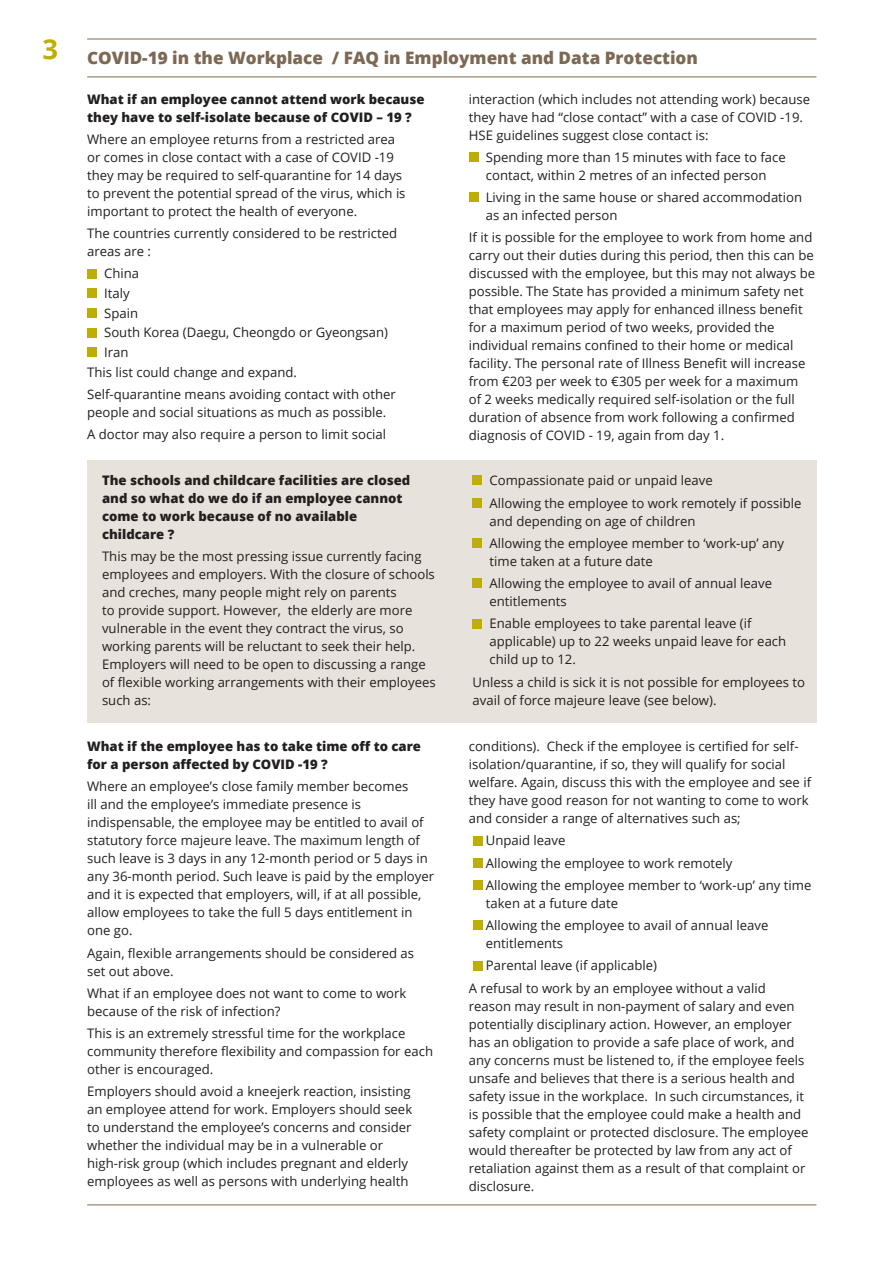
<style>
.page{position:relative;width:893px;height:1263px;background:#fff}
.page>*{position:absolute;margin:0;border:0;box-sizing:border-box;transform-origin:0 0}
.t1{font:800 17.1px "Open Sans";color:#7c6954}
.t2{font:13.2px/18px "Open Sans";color:#231f20}
.t3{font:800 13.2px/18px "Open Sans";color:#231f20}
</style>
<div class="page">
<div style="left:87px;top:460px;width:729px;height:263px;background:#e8e2dc"></div>
<div style="left:87px;top:269px;width:10px;height:9px;background:#bfae02"></div>
<div style="left:87px;top:288px;width:10px;height:10px;background:#bfae02"></div>
<div style="left:87px;top:308px;width:10px;height:10px;background:#bfae02"></div>
<div style="left:87px;top:328px;width:10px;height:9px;background:#bfae02"></div>
<div style="left:87px;top:348px;width:10px;height:9px;background:#bfae02"></div>
<div style="left:469px;top:152px;width:9px;height:10px;background:#bfae02"></div>
<div style="left:469px;top:193px;width:9px;height:9px;background:#bfae02"></div>
<div style="left:472px;top:476px;width:10px;height:9px;background:#bfae02"></div>
<div style="left:472px;top:498px;width:10px;height:9px;background:#bfae02"></div>
<div style="left:472px;top:538px;width:10px;height:10px;background:#bfae02"></div>
<div style="left:472px;top:578px;width:10px;height:10px;background:#bfae02"></div>
<div style="left:472px;top:619px;width:10px;height:9px;background:#bfae02"></div>
<hr style="left:87px;top:77px;width:729px;height:1px;background:#7c6954">
<hr style="left:87px;top:1204px;width:729px;height:1px;background:#7c6954">
<hr style="left:87px;top:39px;width:729px;height:1px;background:#7c6954">
<div style="left:473px;top:836px;width:10px;height:9px;background:#bfae02"></div>
<div style="left:473px;top:858px;width:10px;height:10px;background:#bfae02"></div>
<div style="left:473px;top:880px;width:10px;height:10px;background:#bfae02"></div>
<div style="left:473px;top:920px;width:10px;height:10px;background:#bfae02"></div>
<div style="left:473px;top:961px;width:10px;height:9px;background:#bfae02"></div>
<p class="t1" style="left:43px;top:45px;width:657px"><sup>3</sup> COVID-19 in the Workplace / FAQ in Employment and Data Protection</p>
<p class="t3" style="left:87px;top:89px;width:339px">What if an employee cannot attend work because they have to self-isolate because of COVID – 19 ?</p>
<p class="t2" style="left:87px;top:130px;width:320px">Where an employee returns from a restricted area or comes in close contact with a case of COVID -19 they may be required to self-quarantine for 14 days to prevent the potential spread of the virus, which is important to protect the health of everyone.</p>
<p class="t2" style="left:87px;top:224px;width:311px">The countries currently considered to be restricted areas are :</p>
<p class="t2" style="left:104px;top:264px;width:37px">China</p>
<p class="t2" style="left:104px;top:284px;width:27px">Italy</p>
<p class="t2" style="left:104px;top:304px;width:35px">Spain</p>
<p class="t2" style="left:104px;top:323px;width:285px">South Korea (Daegu, Cheongdo or Gyeongsan)</p>
<p class="t2" style="left:104px;top:343px;width:26px">Iran</p>
<p class="t2" style="left:87px;top:363px;width:211px">This list could change and expand.</p>
<p class="t2" style="left:87px;top:385px;width:310px">Self-quarantine means avoiding contact with other people and social situations as much as possible.</p>
<p class="t2" style="left:87px;top:425px;width:300px">A doctor may also require a person to limit social</p>
<p class="t3" style="left:102px;top:471px;width:310px">The schools and childcare facilities are closed and so what do we do if an employee cannot come to work because of no available childcare ?</p>
<p class="t2" style="left:102px;top:547px;width:335px">This may be the most pressing issue currently facing employees and employers. With the closure of schools and creches, many people might rely on parents<br>to provide support. However, the elderly are more vulnerable in the event they contract the virus, so working parents will be reluctant to seek their help.<br>Employers will need to be open to discussing a range of flexible working arrangements with their employees such as:</p>
<p class="t3" style="left:87px;top:737px;width:335px">What if the employee has to take time off to care for a person affected by COVID -19 ?</p>
<p class="t2" style="left:87px;top:777px;width:349px">Where an employee’s close family member becomes<br>ill and the employee’s immediate presence is indispensable, the employee may be entitled to avail of statutory force majeure leave. The maximum length of such leave is 3 days in any 12-month period or 5 days in any 36-month period. Such leave is paid by the employer and it is expected that employers, will, if at all possible, allow employees to take the full 5 days entitlement in one go.</p>
<p class="t2" style="left:87px;top:943px;width:328px">Again, flexible arrangements should be considered as set out above.</p>
<p class="t2" style="left:87px;top:984px;width:321px">What if an employee does not want to come to work because of the risk of infection?</p>
<p class="t2" style="left:87px;top:1024px;width:347px">This is an extremely stressful time for the workplace community therefore flexibility and compassion for each other is encouraged.</p>
<p class="t2" style="left:87px;top:1082px;width:327px">Employers should avoid a kneejerk reaction, insisting an employee attend for work. Employers should seek to understand the employee’s concerns and consider whether the individual may be in a vulnerable or high-risk group (which includes pregnant and elderly employees as well as persons with underlying health</p>
<p class="t2" style="left:469px;top:89px;width:343px">interaction (which includes not attending work) because they have had “close contact” with a case of COVID -19.<br>HSE guidelines suggest close contact is:</p>
<p class="t2" style="left:486px;top:148px;width:301px">Spending more than 15 minutes with face to face contact, within 2 metres of an infected person</p>
<p class="t2" style="left:486px;top:188px;width:318px">Living in the same house or shared accommodation as an infected person</p>
<p class="t2" style="left:469px;top:228px;width:348px">If it is possible for the employee to work from home and carry out their duties during this period, then this can be discussed with the employee, but this may not always be possible. The State has provided a minimum safety net that employees may apply for enhanced illness benefit for a maximum period of two weeks, provided the individual remains confined to their home or medical facility. The personal rate of Illness Benefit will increase from €203 per week to €305 per week for a maximum<br>of 2 weeks medically required self-isolation or the full duration of absence from work following a confirmed diagnosis of COVID - 19, again from day 1.</p>
<p class="t2" style="left:490px;top:469px;width:313px;line-height:22.2px">Compassionate paid or unpaid leave<br>Allowing the employee to work remotely if possible</p>
<p class="t2" style="left:490px;top:509px;width:296px;line-height:22.2px">and depending on age of children<br>Allowing the employee member to ‘work-up’ any</p>
<p class="t2" style="left:490px;top:549px;width:284px;line-height:22.2px">time taken at a future date<br>Allowing the employee to avail of annual leave</p>
<p class="t2" style="left:490px;top:590px;width:264px;line-height:22.2px">entitlements<br>Enable employees to take parental leave (if</p>
<p class="t2" style="left:490px;top:632px;width:298px">applicable) up to 22 weeks unpaid leave for each child up to 12.</p>
<p class="t2" style="left:472px;top:672px;width:334px">Unless a child is sick it is not possible for employees to avail of force majeure leave (see below).</p>
<p class="t2" style="left:469px;top:737px;width:344px">conditions). Check if the employee is certified for self&shy;isolation/quarantine, if so, they will qualify for social welfare. Again, discuss this with the employee and see if they have good reason for not wanting to come to work and consider a range of alternatives such as;</p>
<p class="t2" style="left:486px;top:829px;width:327px;line-height:22.2px">Unpaid leave<br>Allowing the employee to work remotely<br>Allowing the employee member to ‘work-up’ any time</p>
<p class="t2" style="left:486px;top:892px;width:284px;line-height:22.2px">taken at a future date<br>Allowing the employee to avail of annual leave</p>
<p class="t2" style="left:486px;top:934px;width:79px">entitlements</p>
<p class="t2" style="left:486px;top:956px;width:173px">Parental leave (if applicable)</p>
<p class="t2" style="left:469px;top:978px;width:298px">A refusal to work by an employee without a valid</p>
<p class="t2" style="left:469px;top:996px;width:341px">reason may result in non-payment of salary and even potentially disciplinary action. However, an employer has an obligation to provide a safe place of work, and any concerns must be listened to, if the employee feels unsafe and believes that there is a serious health and safety issue in the workplace. In such circumstances, it is possible that the employee could make a health and safety complaint or protected disclosure. The employee would thereafter be protected by law from any act of retaliation against them as a result of that complaint or disclosure.</p>
</div>
